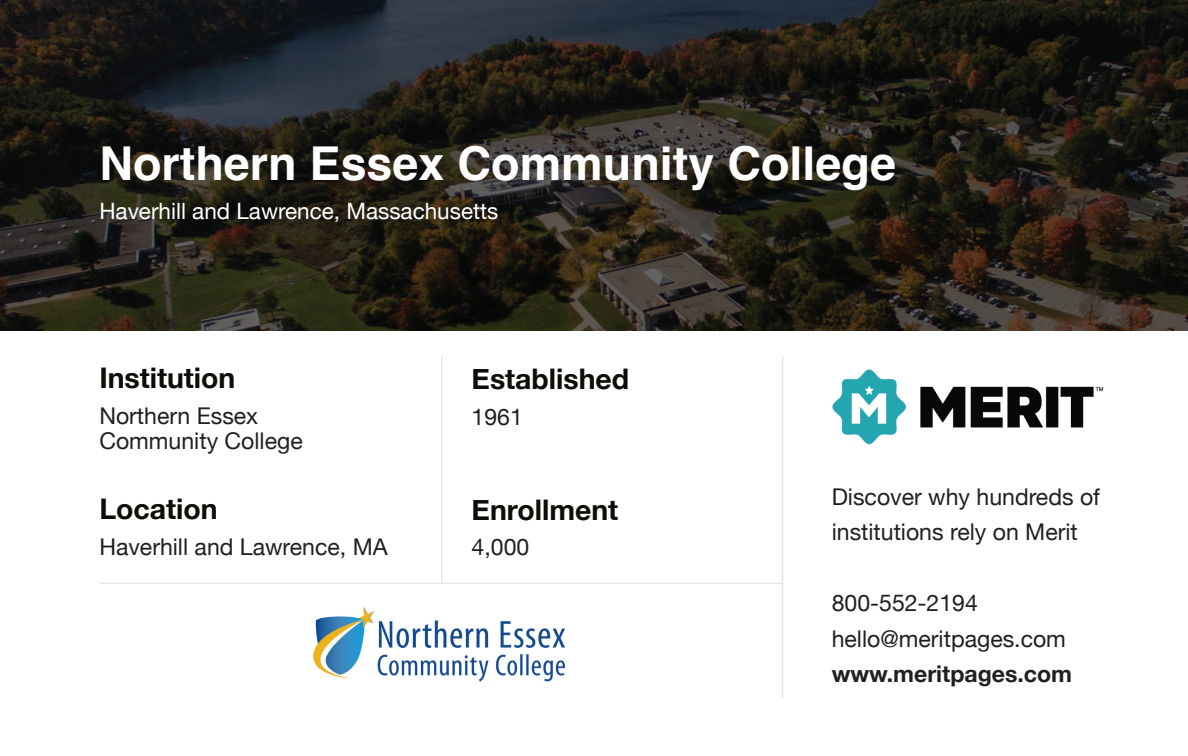
<style>
.page{position:relative;width:1188px;height:756px;background:#fff}
.page>*{position:absolute;margin:0;border:0;box-sizing:border-box;transform-origin:0 0}
.t1{font:700 46.65px "Helvetica";color:#fff}
.t2{font:700 28.35px "Helvetica Neue";color:#0c0e08}
.t3{font:23.1px/35.5px "Helvetica Neue";color:#231f20}
.t4{font:700 23.1px "Helvetica Neue";color:#231f20}
.t5{font:22.5px "Helvetica Neue";color:#fff}
</style>
<div class="page">
<img style="left:0;top:0;width:1188px;height:330px">
<img style="left:313px;top:607px;width:253px;height:75px">
<hr style="left:441px;top:356px;width:1px;height:227px;background:#0c0e08">
<hr style="left:99px;top:583px;width:684px;height:1px;background:#0c0e08">
<hr style="left:782px;top:356px;width:1px;height:343px;background:#0c0e08">
<img style="left:832px;top:369px;width:272px;height:76px">
<h1 class="t1" style="left:99px;top:135px;width:798px">Northern Essex Community College</h1>
<p class="t5" style="left:99px;top:195px;width:401px">Haverhill and Lawrence, Massachusetts</p>
<p class="t2" style="left:99px;top:356px;width:138px">Institution</p>
<p class="t3" style="left:99px;top:404px;width:205px;line-height:25.5px">Northern Essex<br>Community College</p>
<p class="t2" style="left:99px;top:487px;width:120px">Location</p>
<p class="t3" style="left:99px;top:530px;width:290px">Haverhill and Lawrence, MA</p>
<p class="t2" style="left:472px;top:357px;width:159px">Established</p>
<p class="t3" style="left:472px;top:400px;width:53px">1961</p>
<p class="t2" style="left:472px;top:488px;width:148px">Enrollment</p>
<p class="t3" style="left:472px;top:531px;width:59px">4,000</p>
<p class="t3" style="left:832px;top:480px;width:270px">Discover why hundreds of institutions rely on Merit</p>
<p class="t3" style="left:832px;top:586px;width:236px">800-552-2194 hello@meritpages.com</p>
<p class="t4" style="left:832px;top:656px;width:242px">www.meritpages.com</p>
</div>
